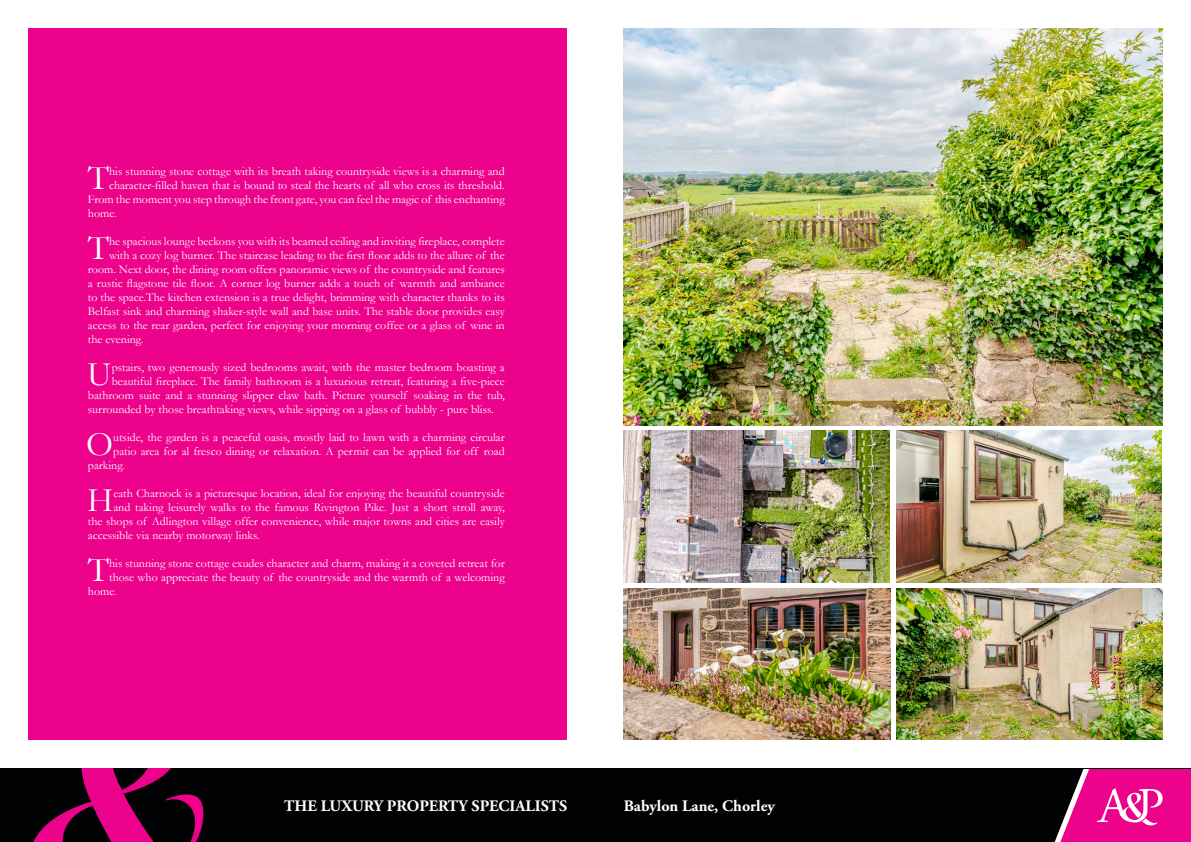
<style>
.page{position:relative;width:1191px;height:842px;background:#fff}
.page>*{position:absolute;margin:0;border:0;box-sizing:border-box;transform-origin:0 0}
.t1{font:34.5px "Garamond";color:#fff}
.t2{font:700 16px "Adobe Garamond Pro";color:#fff}
.t3{font:12px "Garamond";color:#fff}
</style>
<div class="page">
<div style="left:0;top:769px;width:1191px;height:73px;background:#010203"></div>
<svg style="left:33px;top:769px;width:171px;height:73px"></svg>
<svg style="left:1054px;top:769px;width:137px;height:73px;background:#d51e89"></svg>
<div style="left:28px;top:28px;width:539px;height:712px;background:#ed028c"></div>
<img style="left:624px;top:28px;width:538px;height:397px">
<img style="left:896px;top:588px;width:266px;height:152px">
<img style="left:624px;top:588px;width:266px;height:152px">
<img style="left:896px;top:431px;width:266px;height:152px">
<img style="left:624px;top:431px;width:265px;height:152px">
<p class="t1" style="left:88px;top:155px;width:23px">T</p>
<p class="t3" style="left:109px;top:163px;width:397px">his stunning stone cottage with its breath taking countryside views is a charming and</p>
<p class="t3" style="left:109px;top:177px;width:397px">character-filled haven that is bound to steal the hearts of all who cross its threshold.</p>
<p class="t3" style="left:88px;top:191px;width:418px">From the moment you step through the front gate, you can feel the magic of this enchanting</p>
<p class="t3" style="left:88px;top:205px;width:30px">home.</p>
<p class="t1" style="left:88px;top:225px;width:23px">T</p>
<p class="t3" style="left:109px;top:233px;width:397px">he spacious lounge beckons you with its beamed ceiling and inviting fireplace, complete</p>
<p class="t3" style="left:109px;top:247px;width:397px">with a cozy log burner. The staircase leading to the first floor adds to the allure of the</p>
<p class="t3" style="left:88px;top:261px;width:418px">room. Next door, the dining room offers panoramic views of the countryside and features</p>
<p class="t3" style="left:88px;top:275px;width:418px">a rustic flagstone tile floor. A corner log burner adds a touch of warmth and ambiance</p>
<p class="t3" style="left:88px;top:289px;width:418px">to the space.The kitchen extension is a true delight, brimming with character thanks to its</p>
<p class="t3" style="left:88px;top:303px;width:418px">Belfast sink and charming shaker-style wall and base units. The stable door provides easy</p>
<p class="t3" style="left:88px;top:317px;width:418px">access to the rear garden, perfect for enjoying your morning coffee or a glass of wine in</p>
<p class="t3" style="left:88px;top:331px;width:57px">the evening.</p>
<p class="t1" style="left:87px;top:351px;width:26px">U</p>
<p class="t3" style="left:112px;top:359px;width:394px">pstairs, two generously sized bedrooms await, with the master bedroom boasting a</p>
<p class="t3" style="left:112px;top:373px;width:394px">beautiful fireplace. The family bathroom is a luxurious retreat, featuring a five-piece</p>
<p class="t3" style="left:88px;top:387px;width:418px">bathroom suite and a stunning slipper claw bath. Picture yourself soaking in the tub,</p>
<p class="t3" style="left:88px;top:401px;width:407px">surrounded by those breathtaking views, while sipping on a glass of bubbly - pure bliss.</p>
<p class="t1" style="left:86px;top:421px;width:28px">O</p>
<p class="t3" style="left:113px;top:429px;width:393px">utside, the garden is a peaceful oasis, mostly laid to lawn with a charming circular</p>
<p class="t3" style="left:113px;top:443px;width:393px">patio area for al fresco dining or relaxation. A permit can be applied for off road</p>
<p class="t3" style="left:88px;top:457px;width:38px">parking.</p>
<p class="t1" style="left:87px;top:477px;width:28px">H</p>
<p class="t3" style="left:113px;top:485px;width:393px">eath Charnock is a picturesque location, ideal for enjoying the beautiful countryside</p>
<p class="t3" style="left:113px;top:499px;width:393px">and taking leisurely walks to the famous Rivington Pike. Just a short stroll away,</p>
<p class="t3" style="left:88px;top:513px;width:418px">the shops of Adlington village offer convenience, while major towns and cities are easily</p>
<p class="t3" style="left:88px;top:527px;width:173px">accessible via nearby motorway links.</p>
<p class="t1" style="left:88px;top:547px;width:23px">T</p>
<p class="t3" style="left:109px;top:555px;width:397px">his stunning stone cottage exudes character and charm, making it a coveted retreat for</p>
<p class="t3" style="left:109px;top:569px;width:397px">those who appreciate the beauty of the countryside and the warmth of a welcoming</p>
<p class="t3" style="left:88px;top:583px;width:30px">home.</p>
<p class="t2" style="left:284px;top:797px;width:284px">THE LUXURY PROPERTY SPECIALISTS</p>
<p class="t2" style="left:624px;top:797px;width:152px">Babylon Lane, Chorley</p>
</div>
